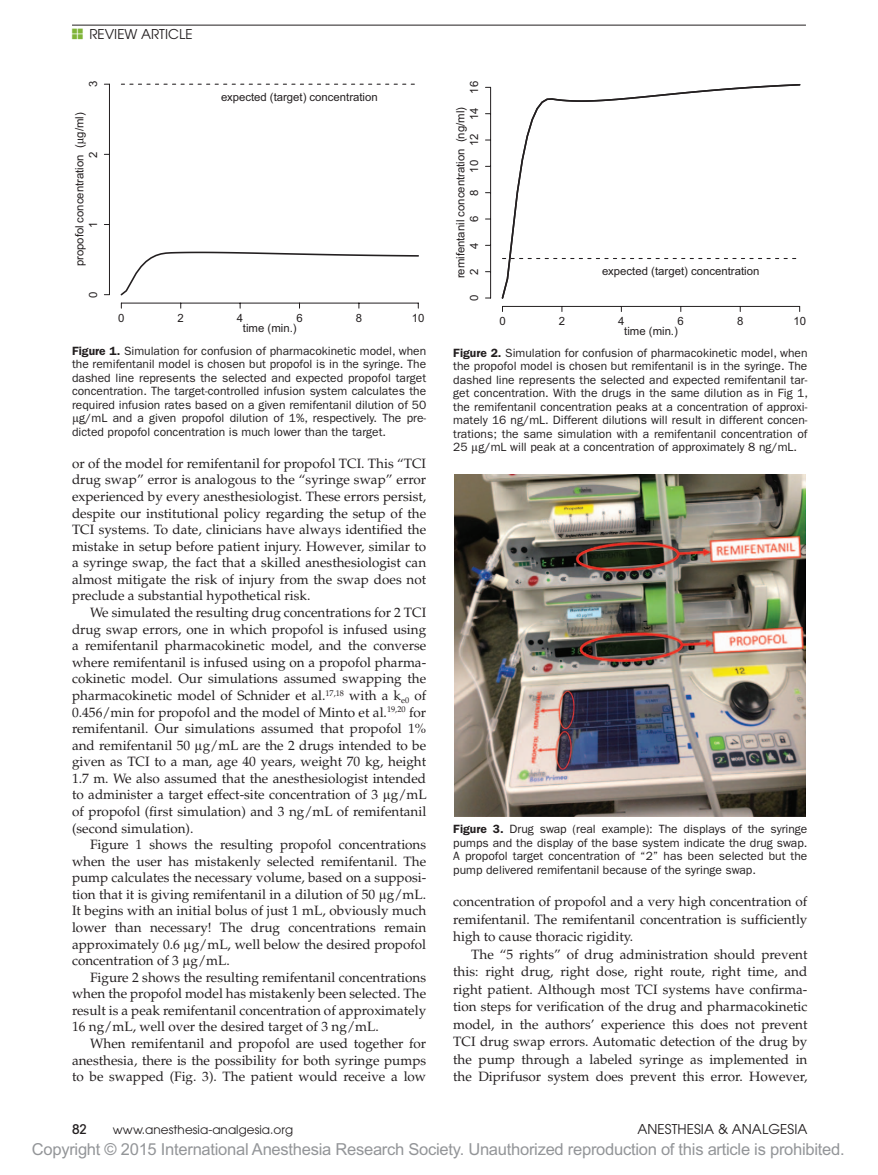
<style>
.page{position:relative;width:878px;height:1175px;background:#fff}
.page>*{position:absolute;margin:0;border:0;box-sizing:border-box;transform-origin:0 0}
.t1{font:16.5px "Arial MT Std";letter-spacing:-.015em;color:#939598}
.t2{font:13.5px/16.5px "Palatino LT Std";color:#231f20;text-align:justify}
.t3{font:13.5px "Avant Garde";letter-spacing:.005em;color:#231f20}
.t4{font:500 condensed 13.5px "Avant Garde";color:#231f20}
.t5{font:12px/13.5px "ITC Franklin Gothic Std";color:#231f20;text-align:justify}
.t6{font:12px "Avant Garde";letter-spacing:.005em;color:#231f20}
.t7{font:11.4px "Arial";color:#231f20}
.s1{font-weight:600}
.s2{font-family:"Gandhari Unicode"}
</style>
<div class="page">
<hr style="left:72px;top:25px;width:734px;height:1px;background:#231f20">
<svg style="left:121px;top:84px;width:294px;height:1px"></svg>
<hr style="left:121px;top:303px;width:297px;height:1px;background:#231f20">
<hr style="left:109px;top:84px;width:1px;height:211px;background:#231f20">
<svg style="left:120px;top:251px;width:299px;height:45px"></svg>
<hr style="left:502px;top:306px;width:297px;height:1px;background:#231f20">
<hr style="left:490px;top:87px;width:1px;height:211px;background:#231f20">
<svg style="left:501px;top:84px;width:300px;height:215px"></svg>
<img style="left:454px;top:475px;width:352px;height:341px">
<p class="t3" style="left:89px;top:26px;width:105px">REVIEW ARTICLE</p>
<p class="t7" style="left:86px;top:87px;width:8px;rotate:-90deg">3</p>
<p class="t7" style="left:72px;top:266px;width:155px;rotate:-90deg">propofol concentration ( g/ml)</p>
<p class="t7" style="left:86px;top:157px;width:8px;rotate:-90deg">2</p>
<p class="t7" style="left:86px;top:228px;width:8px;rotate:-90deg">1</p>
<p class="t7" style="left:86px;top:298px;width:8px;rotate:-90deg">0</p>
<p class="t7" style="left:221px;top:90px;width:158px">expected (target) concentration</p>
<p class="t7" style="left:118px;top:310px;width:8px">0</p>
<p class="t7" style="left:177px;top:310px;width:8px">2</p>
<p class="t7" style="left:237px;top:310px;width:8px">4</p>
<p class="t7" style="left:296px;top:310px;width:8px">6</p>
<p class="t7" style="left:356px;top:310px;width:8px">8</p>
<p class="t7" style="left:412px;top:310px;width:14px">10</p>
<p class="t7" style="left:243px;top:320px;width:55px">time (min.)</p>
<p class="t5" style="left:72px;top:344px;width:356px"><span class="s1">Figure 1.</span> Simulation for confusion of pharmacokinetic model, when the remifentanil model is chosen but propofol is in the syringe. The dashed line represents the selected and expected propofol target concentration. The target-controlled infusion system calculates the required infusion rates based on a given remifentanil dilution of 50 <span class="s2">μ</span>g/mL and a given propofol dilution of 1%, respectively. The pre&shy;dicted propofol concentration is much lower than the target.</p>
<p class="t2" style="left:72px;top:455px;width:356px">or of the model for remifentanil for propofol TCI. This “TCI drug swap” error is analogous to the “syringe swap” error experienced by every anesthesiologist. These errors persist, despite our institutional policy regarding the setup of the TCI systems. To date, clinicians have always identified the mistake in setup before patient injury. However, similar to a syringe swap, the fact that a skilled anesthesiologist can almost mitigate the risk of injury from the swap does not preclude a substantial hypothetical risk.</p>
<p class="t2" style="left:72px;top:604px;width:356px;text-indent:18px">We simulated the resulting drug concentrations for 2 TCI drug swap errors, one in which propofol is infused using a remifentanil pharmacokinetic model, and the converse where remifentanil is infused using on a propofol pharma&shy;cokinetic model. Our simulations assumed swapping the pharmacokinetic model of Schnider et al.<sup>17,18</sup> with a k<sub>e0</sub> of 0.456/min for propofol and the model of Minto et al.<sup>19,20</sup> for remifentanil. Our simulations assumed that propofol 1% and remifentanil 50 <span class="s2">μ</span>g/mL are the 2 drugs intended to be given as TCI to a man, age 40 years, weight 70 kg, height 1.7 m. We also assumed that the anesthesiologist intended to administer a target effect-site concentration of 3 <span class="s2">μ</span>g/mL of propofol (first simulation) and 3 ng/mL of remifentanil (second simulation).</p>
<p class="t2" style="left:72px;top:836px;width:356px;text-indent:18px">Figure 1 shows the resulting propofol concentrations when the user has mistakenly selected remifentanil. The pump calculates the necessary volume, based on a supposi&shy;tion that it is giving remifentanil in a dilution of 50 <span class="s2">μ</span>g/mL.<br>It begins with an initial bolus of just 1 mL, obviously much lower than necessary! The drug concentrations remain approximately 0.6 <span class="s2">μ</span>g/mL, well below the desired propofol concentration of 3 <span class="s2">μ</span>g/mL.</p>
<p class="t2" style="left:72px;top:969px;width:355px;text-indent:18px">Figure 2 shows the resulting remifentanil concentrations when the propofol model has mistakenly been selected. The result is a peak remifentanil concentration of approximately 16 ng/mL, well over the desired target of 3 ng/mL.</p>
<p class="t2" style="left:72px;top:1035px;width:356px;text-indent:18px">When remifentanil and propofol are used together for anesthesia, there is the possibility for both syringe pumps to be swapped (Fig. 3). The patient would receive a low</p>
<p class="t7" style="left:467px;top:173px;width:93px;rotate:-90deg">10 12 14 16</p>
<p class="t7" style="left:453px;top:278px;width:173px;rotate:-90deg">remifentanil concentration (ng/ml)</p>
<p class="t7" style="left:467px;top:196px;width:8px;rotate:-90deg">8</p>
<p class="t7" style="left:467px;top:222px;width:8px;rotate:-90deg">6</p>
<p class="t7" style="left:467px;top:248px;width:8px;rotate:-90deg">4</p>
<p class="t7" style="left:467px;top:275px;width:8px;rotate:-90deg">2</p>
<p class="t7" style="left:467px;top:301px;width:8px;rotate:-90deg">0</p>
<p class="t7" style="left:602px;top:263px;width:159px">expected (target) concentration</p>
<p class="t7" style="left:499px;top:313px;width:8px">0</p>
<p class="t7" style="left:558px;top:313px;width:8px">2</p>
<p class="t7" style="left:618px;top:313px;width:8px">4</p>
<p class="t7" style="left:677px;top:313px;width:8px">6</p>
<p class="t7" style="left:737px;top:313px;width:8px">8</p>
<p class="t7" style="left:793px;top:313px;width:14px">10</p>
<p class="t7" style="left:624px;top:323px;width:55px">time (min.)</p>
<p class="t5" style="left:453px;top:346px;width:356px"><span class="s1">Figure 2.</span> Simulation for confusion of pharmacokinetic model, when the propofol model is chosen but remifentanil is in the syringe. The dashed line represents the selected and expected remifentanil tar&shy;get concentration. With the drugs in the same dilution as in Fig 1, the remifentanil concentration peaks at a concentration of approxi&shy;mately 16 ng/mL. Different dilutions will result in different concen&shy;trations; the same simulation with a remifentanil concentration of 25 <span class="s2">μ</span>g/mL will peak at a concentration of approximately 8 ng/mL.</p>
<p class="t5" style="left:453px;top:822px;width:356px"><span class="s1">Figure 3.</span> Drug swap (real example): The displays of the syringe pumps and the display of the base system indicate the drug swap.<br>A propofol target concentration of “2” has been selected but the pump delivered remifentanil because of the syringe swap.</p>
<p class="t2" style="left:453px;top:893px;width:355px;line-height:17.5px">concentration of propofol and a very high concentration of remifentanil. The remifentanil concentration is sufficiently high to cause thoracic rigidity.</p>
<p class="t2" style="left:453px;top:945px;width:356px;line-height:17.5px;text-indent:18px">The “5 rights” of drug administration should prevent this: right drug, right dose, right route, right time, and right patient. Although most TCI systems have confirma&shy;tion steps for verification of the drug and pharmacokinetic model, in the authors’ experience this does not prevent TCI drug swap errors. Automatic detection of the drug by the pump through a labeled syringe as implemented in the Diprifusor system does prevent this error. However,</p>
<p class="t4" style="left:72px;top:1121px;width:17px">82</p>
<p class="t6" style="left:113px;top:1123px;width:182px">WWW.ANESTHESIA-ANALGESIA.ORG</p>
<p class="t3" style="left:637px;top:1121px;width:106px">AN ESTHESIA &amp; ANA</p>
<p class="t3" style="left:762px;top:1121px;width:46px">LGESIA</p>
<p class="t1" style="left:32px;top:1140px;width:814px">Copyright © 2015 International Anesthesia Research Society. Unauthorized reproduction of this article is prohibited.</p>
</div>
